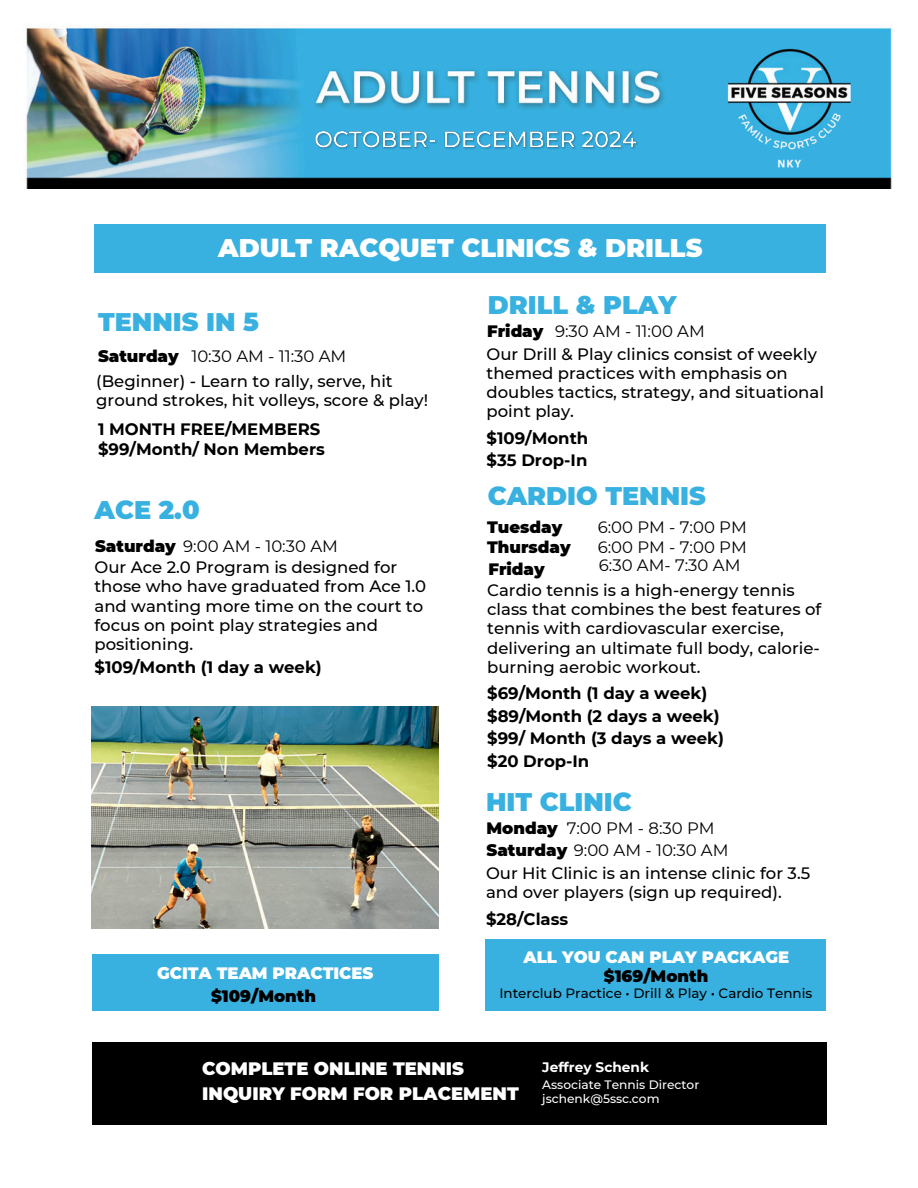
<style>
.page{position:relative;width:918px;height:1188px;background:#fff}
.page>*{position:absolute;margin:0;border:0;box-sizing:border-box;transform-origin:0 0}
.t1{font:900 25.5px "Montserrat";color:#39b1e0}
.t2{font:900 25.5px "Montserrat";color:#fff}
.t3{font:900 18px/24.8px "Montserrat";color:#fff}
.t4{font:500 16.5px/19.2px "Montserrat";color:#000}
.t5{font:700 16.5px/22.5px "Montserrat";color:#000}
.t6{font:16.5px "Montserrat";color:#000}
.t7{font:900 16.5px "Montserrat";color:#000}
.t8{font:900 16.5px "Montserrat";color:#fff}
.t9{font:700 13.65px "Montserrat";color:#fff}
.t10{font:500 13.5px "Montserrat";color:#000}
.t11{font:500 12.15px "Montserrat";color:#fff}
.s1{font-weight:900}
</style>
<div class="page">
<div style="left:94px;top:225px;width:732px;height:48px;background:#39b1e0"></div>
<div style="left:92px;top:1042px;width:734px;height:82px;background:#000"></div>
<img style="left:92px;top:706px;width:346px;height:223px">
<div style="left:92px;top:955px;width:347px;height:56px;background:#39b1e0"></div>
<div style="left:485px;top:939px;width:341px;height:72px;background:#39b1e0"></div>
<img style="left:26px;top:28px;width:866px;height:161px">
<img style="left:312px;top:126px;width:330px;height:28px">
<p class="t2" style="left:218px;top:233px;width:486px">ADULT RACQUET CLINICS &amp; DRILLS</p>
<h5 class="t1" style="left:98px;top:306px;width:162px">TENNIS IN 5</h5>
<h5 class="t7" style="left:98px;top:346px;width:82px">Saturday</h5>
<h6 class="t6" style="left:191px;top:346px;width:156px">10:30 AM - 11:30 AM</h6>
<h3 class="t4" style="left:96px;top:372px;width:333px">(Beginner) - Learn to rally, serve, hit ground strokes, hit volleys, score &amp; play!</h3>
<h3 class="t5" style="left:98px;top:419px;width:228px;line-height:20.2px">1 MONTH FREE/MEMBERS $99/Month/ Non Members</h3>
<h5 class="t1" style="left:94px;top:495px;width:107px">ACE 2.0</h5>
<h5 class="t6" style="left:95px;top:536px;width:244px"><span class="s1">Saturday</span> 9:00 AM - 10:30 AM</h5>
<h1 class="t4" style="left:94px;top:558px;width:333px">Our Ace 2.0 Program is designed for those who have graduated from Ace 1.0 and wanting more time on the court to focus on point play strategies and positioning.</h1>
<h5 class="t5" style="left:94px;top:656px;width:229px">$109/Month (1 day a week)</h5>
<h5 class="t1" style="left:488px;top:289px;width:190px">DRILL &amp; PLAY</h5>
<h5 class="t7" style="left:487px;top:321px;width:58px">Friday</h5>
<h4 class="t6" style="left:555px;top:321px;width:151px">9:30 AM - 11:00 AM</h4>
<h1 class="t4" style="left:487px;top:344px;width:339px">Our Drill &amp; Play clinics consist of weekly themed practices with emphasis on doubles tactics, strategy, and situational point play.</h1>
<h5 class="t5" style="left:487px;top:426px;width:103px">$109/Month $35 Drop-In</h5>
<h5 class="t1" style="left:488px;top:480px;width:220px">CARDIO TENNIS</h5>
<h4 class="t7" style="left:487px;top:517px;width:77px">Tuesday</h4>
<h4 class="t6" style="left:598px;top:517px;width:151px">6:00 PM - 7:00 PM</h4>
<h1 class="t7" style="left:487px;top:537px;width:85px">Thursday</h1>
<h5 class="t6" style="left:598px;top:537px;width:151px">6:00 PM - 7:00 PM</h5>
<h4 class="t7" style="left:488px;top:559px;width:58px">Friday</h4>
<h5 class="t6" style="left:599px;top:555px;width:143px">6:30 AM- 7:30 AM</h5>
<p class="t4" style="left:487px;top:581px;width:336px">Cardio tennis is a high-energy tennis class that combines the best features of tennis with cardiovascular exercise, delivering an ultimate full body, calorie&shy;burning aerobic workout.</p>
<h5 class="t5" style="left:487px;top:682px;width:238px">$69/Month (1 day a week) $89/Month (2 days a week) $99/ Month (3 days a week) $20 Drop-In</h5>
<h5 class="t1" style="left:486px;top:787px;width:147px">HIT CLINIC</h5>
<h1 class="t7" style="left:487px;top:818px;width:73px">Monday</h1>
<h5 class="t6" style="left:567px;top:818px;width:150px">7:00 PM - 8:30 PM</h5>
<h4 class="t6" style="left:487px;top:840px;width:243px"><span class="s1">Saturday</span> 9:00 AM - 10:30 AM</h4>
<h5 class="t4" style="left:486px;top:864px;width:326px">Our Hit Clinic is an intense clinic for 3.5 and over players (sign up required).</h5>
<h5 class="t5" style="left:486px;top:908px;width:84px">$28/Class</h5>
<h4 class="t8" style="left:524px;top:947px;width:267px">ALL YOU CAN PLAY PACKAGE</h4>
<h5 class="t10" style="left:499px;top:985px;width:314px">Interclub Practice • Drill &amp; Play • Cardio Tennis</h5>
<h3 class="t8" style="left:157px;top:963px;width:218px">GCITA TEAM PRACTICES</h3>
<h5 class="t7" style="left:604px;top:966px;width:106px">$169/Month</h5>
<h4 class="t7" style="left:211px;top:986px;width:106px">$109/Month</h4>
<h5 class="t3" style="left:202px;top:1057px;width:318px">COMPLETE ONLINE TENNIS<br>INQUIRY FORM FOR PLACEMENT</h5>
<h6 class="t9" style="left:542px;top:1059px;width:108px">Jeffrey Schenk</h6>
<p class="t11" style="left:542px;top:1077px;width:159px">Associate Tennis Director</p>
<p class="t11" style="left:542px;top:1091px;width:119px">jschenk@5ssc.com</p>
</div>
